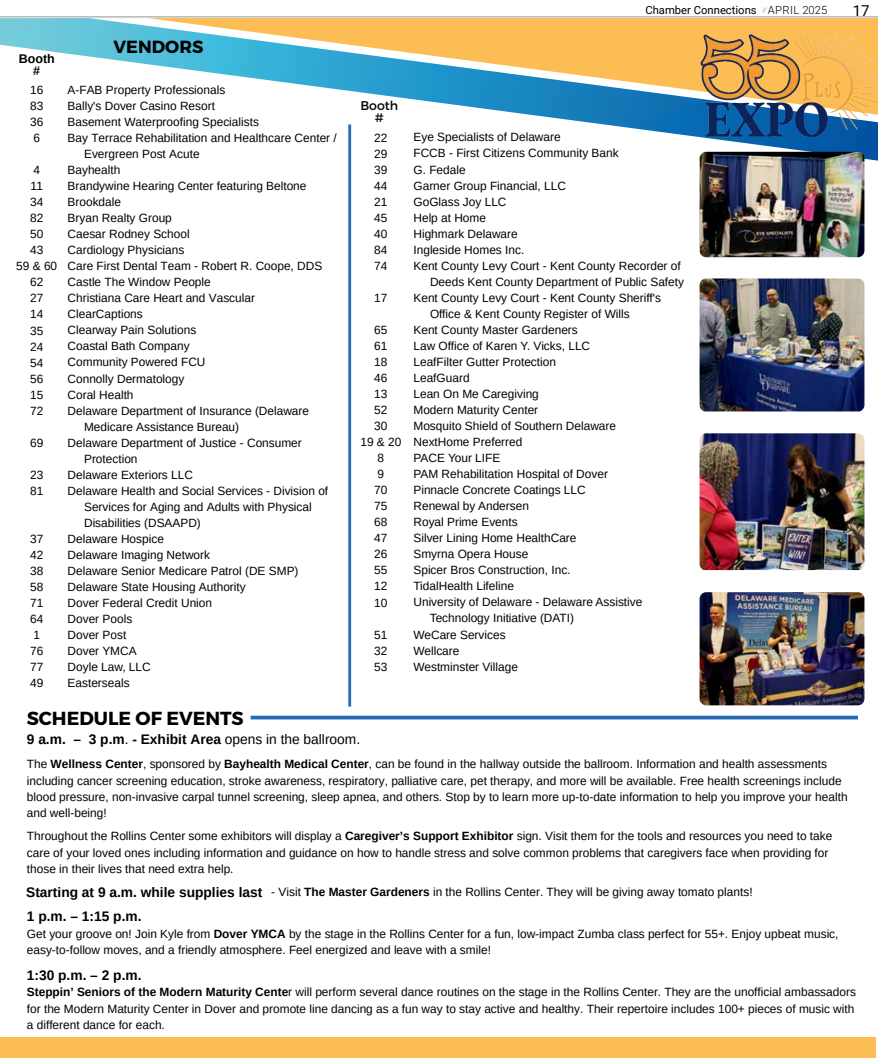
<style>
.page{position:relative;width:878px;height:1058px;background:#fff}
.page>*{position:absolute;margin:0;border:0;box-sizing:border-box;transform-origin:0 0}
.t1{font:700 18.88px "Montserrat";color:#000}
.t2{font:700 17.62px "Montserrat";color:#000}
.t3{font:15px "Roboto";color:#000}
.t4{font:700 13.88px "Arimo";color:#000}
.t5{font:700 12.62px/12.2px "Arimo";color:#000;text-align:center}
.t6{font:12.62px/12.2px "Montserrat";color:#000;text-align:center}
.t7{font:12px/16.2px "Arimo";color:#000}
.t8{font:11.88px/16px "Arimo";color:#000;text-align:justify}
.t9{font:11.25px "Roboto";color:#000}
.s1{font-weight:300}
.s2{font-weight:400}
.s3{font-weight:700}
</style>
<div class="page">
<hr style="left:0;top:17px;width:878px;height:1px;background:#939598">
<img style="left:0;top:18px;width:878px;height:143px">
<img style="left:699px;top:28px;width:179px;height:111px">
<div style="left:0;top:1037px;width:875px;height:20px;background:#fcbd55"></div>
<hr style="left:348px;top:124px;width:3px;height:582px;background:#266bb5">
<svg style="left:250px;top:715px;width:608px;height:4px;background:#4b84c1"></svg>
<img style="left:699px;top:152px;width:165px;height:105px">
<img style="left:699px;top:278px;width:165px;height:133px">
<img style="left:699px;top:433px;width:165px;height:137px">
<img style="left:699px;top:592px;width:165px;height:113px">
<p class="t5" style="left:19px;top:52px;width:38px">Booth #</p>
<h2 class="t2" style="left:113px;top:36px;width:91px">VENDORS</h2>
<p class="t8" style="left:68px;top:82px;width:159px">A-FAB Property Professionals</p>
<p class="t8" style="left:68px;top:98px;width:149px">Bally's Dover Casino Resort</p>
<p class="t8" style="left:68px;top:114px;width:193px">Basement Waterproofing Specialists</p>
<p class="t8" style="left:68px;top:130px;width:271px">Bay Terrace Rehabilitation and Healthcare Center /</p>
<p class="t8" style="left:84px;top:146px;width:117px">Evergreen Post Acute</p>
<p class="t8" style="left:68px;top:162px;width:54px">Bayhealth</p>
<p class="t8" style="left:68px;top:178px;width:240px">Brandywine Hearing Center featuring Beltone</p>
<p class="t8" style="left:68px;top:194px;width:55px">Brookdale</p>
<p class="t8" style="left:68px;top:210px;width:106px">Bryan Realty Group</p>
<p class="t8" style="left:68px;top:226px;width:124px">Caesar Rodney School</p>
<p class="t8" style="left:68px;top:242px;width:118px">Cardiology Physicians</p>
<p class="t8" style="left:68px;top:258px;width:256px">Care First Dental Team - Robert R. Coope, DDS</p>
<p class="t8" style="left:68px;top:274px;width:145px">Castle The Window People</p>
<p class="t8" style="left:68px;top:290px;width:189px">Christiana Care Heart and Vascular</p>
<p class="t8" style="left:68px;top:306px;width:77px">ClearCaptions</p>
<p class="t8" style="left:68px;top:322px;width:130px">Clearway Pain Solutions</p>
<p class="t8" style="left:68px;top:338px;width:124px">Coastal Bath Company</p>
<p class="t8" style="left:68px;top:354px;width:139px">Community Powered FCU</p>
<p class="t8" style="left:68px;top:370px;width:118px">Connolly Dermatology</p>
<p class="t8" style="left:68px;top:386px;width:67px">Coral Health</p>
<p class="t8" style="left:68px;top:402px;width:243px">Delaware Department of Insurance (Delaware</p>
<p class="t8" style="left:84px;top:418px;width:157px">Medicare Assistance Bureau)</p>
<p class="t8" style="left:68px;top:434px;width:236px">Delaware Department of Justice - Consumer</p>
<p class="t8" style="left:84px;top:450px;width:55px">Protection</p>
<p class="t8" style="left:68px;top:466px;width:127px">Delaware Exteriors LLC</p>
<p class="t8" style="left:68px;top:483px;width:262px">Delaware Health and Social Services - Division of</p>
<p class="t8" style="left:84px;top:499px;width:229px">Services for Aging and Adults with Physical</p>
<p class="t8" style="left:84px;top:515px;width:118px">Disabilities (DSAAPD)</p>
<p class="t8" style="left:68px;top:531px;width:98px">Delaware Hospice</p>
<p class="t8" style="left:68px;top:547px;width:144px">Delaware Imaging Network</p>
<p class="t8" style="left:68px;top:563px;width:232px">Delaware Senior Medicare Patrol (DE SMP)</p>
<p class="t8" style="left:68px;top:579px;width:180px">Delaware State Housing Authority</p>
<p class="t8" style="left:68px;top:595px;width:146px">Dover Federal Credit Union</p>
<p class="t8" style="left:68px;top:611px;width:66px">Dover Pools</p>
<p class="t8" style="left:68px;top:627px;width:60px">Dover Post</p>
<p class="t8" style="left:68px;top:643px;width:71px">Dover YMCA</p>
<p class="t8" style="left:68px;top:659px;width:85px">Doyle Law, LLC</p>
<p class="t8" style="left:68px;top:675px;width:64px">Easterseals</p>
<h1 class="t1" style="left:27px;top:706px;width:218px">SCHEDULE OF EVENTS</h1>
<p class="t8" style="left:30px;top:82px;width:15px">16<br>83<br>36<br>6</p>
<p class="t8" style="left:16px;top:162px;width:42px;text-align:center">4<br>11<br>34<br>82<br>50<br>43<br>59 &amp; 60<br>62<br>27<br>14<br>35<br>24<br>54<br>56<br>15<br>72</p>
<p class="t8" style="left:30px;top:435px;width:15px">69</p>
<p class="t8" style="left:30px;top:467px;width:15px">23<br>81</p>
<p class="t8" style="left:30px;top:531px;width:15px;text-align:left">37<br>42<br>38<br>58<br>71<br>64<br>1<br>76<br>77<br>49</p>
<p class="t9" style="left:645px;top:2px;width:183px">Chamber Connections <sup>//</sup> <span class="s1">APRIL 2025</span></p>
<p class="t3" style="left:852px;top:0;width:18px">17</p>
<p class="t6" style="left:360px;top:99px;width:39px">Booth #</p>
<p class="t8" style="left:374px;top:129px;width:15px">22<br>29<br>39<br>44<br>21<br>45<br>40<br>84<br>74</p>
<p class="t8" style="left:374px;top:290px;width:15px">17</p>
<p class="t8" style="left:360px;top:322px;width:42px;text-align:center">65<br>61<br>18<br>46<br>13<br>52<br>30<br>19 &amp; 20<br>8<br>9<br>70<br>75<br>68<br>47<br>26<br>55<br>12<br>10</p>
<p class="t8" style="left:374px;top:626px;width:15px">51<br>32<br>53</p>
<p class="t8" style="left:413px;top:129px;width:149px">Eye Specialists of Delaware</p>
<p class="t8" style="left:413px;top:145px;width:207px">FCCB - First Citizens Community Bank</p>
<p class="t8" style="left:413px;top:161px;width:54px">G. Fedale</p>
<p class="t8" style="left:413px;top:177px;width:154px">Garner Group Financial, LLC</p>
<p class="t8" style="left:413px;top:193px;width:95px">GoGlass Joy LLC</p>
<p class="t8" style="left:413px;top:209px;width:74px">Help at Home</p>
<p class="t8" style="left:413px;top:226px;width:106px">Highmark Delaware</p>
<p class="t8" style="left:413px;top:242px;width:112px">Ingleside Homes Inc.</p>
<p class="t8" style="left:413px;top:258px;width:269px">Kent County Levy Court - Kent County Recorder of</p>
<p class="t8" style="left:430px;top:274px;width:255px">Deeds Kent County Department of Public Safety</p>
<p class="t8" style="left:413px;top:290px;width:249px">Kent County Levy Court - Kent County Sheriff's</p>
<p class="t8" style="left:430px;top:306px;width:201px">Office &amp; Kent County Register of Wills</p>
<p class="t8" style="left:413px;top:322px;width:166px">Kent County Master Gardeners</p>
<p class="t8" style="left:413px;top:338px;width:178px">Law Office of Karen Y. Vicks, LLC</p>
<p class="t8" style="left:413px;top:354px;width:144px">LeafFilter Gutter Protection</p>
<p class="t8" style="left:413px;top:370px;width:58px">LeafGuard</p>
<p class="t8" style="left:413px;top:386px;width:127px">Lean On Me Caregiving</p>
<p class="t8" style="left:413px;top:402px;width:126px">Modern Maturity Center</p>
<p class="t8" style="left:413px;top:418px;width:204px">Mosquito Shield of Southern Delaware</p>
<p class="t8" style="left:413px;top:434px;width:110px">NextHome Preferred</p>
<p class="t8" style="left:413px;top:450px;width:88px">PACE Your LIFE</p>
<p class="t8" style="left:413px;top:466px;width:196px">PAM Rehabilitation Hospital of Dover</p>
<p class="t8" style="left:413px;top:482px;width:174px">Pinnacle Concrete Coatings LLC</p>
<p class="t8" style="left:413px;top:498px;width:117px">Renewal by Andersen</p>
<p class="t8" style="left:413px;top:514px;width:106px">Royal Prime Events</p>
<p class="t8" style="left:413px;top:530px;width:164px">Silver Lining Home HealthCare</p>
<p class="t8" style="left:413px;top:546px;width:116px">Smyrna Opera House</p>
<p class="t8" style="left:413px;top:562px;width:158px">Spicer Bros Construction, Inc.</p>
<p class="t8" style="left:413px;top:578px;width:102px">TidalHealth Lifeline</p>
<p class="t8" style="left:413px;top:594px;width:230px">University of Delaware - Delaware Assistive</p>
<p class="t8" style="left:430px;top:610px;width:146px">Technology Initiative (DATI)</p>
<p class="t8" style="left:413px;top:626px;width:94px">WeCare Services</p>
<p class="t8" style="left:413px;top:642px;width:47px">Wellcare</p>
<p class="t8" style="left:413px;top:658px;width:106px">Westminster Village</p>
<p class="t4" style="left:27px;top:730px;width:335px">9 a.m. – 3 p.m<span class="s2">.</span> - Exhibit Area <span class="s2">opens in the ballroom.</span></p>
<p class="t7" style="left:27px;top:756px;width:822px">The <span class="s3">Wellness Center</span>, sponsored by <span class="s3">Bayhealth Medical Center</span>, can be found in the hallway outside the ballroom. Information and health assessments including cancer screening education, stroke awareness, respiratory, palliative care, pet therapy, and more will be available. Free health screenings include blood pressure, non-invasive carpal tunnel screening, sleep apnea, and others. Stop by to learn more up-to-date information to help you improve your health and well-being!</p>
<p class="t7" style="left:27px;top:828px;width:807px">Throughout the Rollins Center some exhibitors will display a <span class="s3">Caregiver’s Support Exhibitor</span> sign. Visit them for the tools and resources you need to take care of your loved ones including information and guidance on how to handle stress and solve common problems that caregivers face when providing for those in their lives that need extra help.</p>
<p class="t7" style="left:271px;top:884px;width:483px">- Visit <span class="s3">The Master Gardeners</span> in the Rollins Center. They will be giving away tomato plants!</p>
<p class="t4" style="left:27px;top:907px;width:116px">1 p.m. – 1:15 p.m.</p>
<p class="t7" style="left:27px;top:926px;width:813px">Get your groove on! Join Kyle from <span class="s3">Dover YMCA</span> by the stage in the Rollins Center for a fun, low-impact Zumba class perfect for 55+. Enjoy upbeat music, easy-to-follow moves, and a friendly atmosphere. Feel energized and leave with a smile!</p>
<p class="t4" style="left:27px;top:965px;width:116px">1:30 p.m. – 2 p.m.</p>
<p class="t7" style="left:27px;top:984px;width:830px"><span class="s3">Steppin’ Seniors of the Modern Maturity Cente</span>r will perform several dance routines on the stage in the Rollins Center. They are the unofficial ambassadors for the Modern Maturity Center in Dover and promote line dancing as a fun way to stay active and healthy. Their repertoire includes 100+ pieces of music with a different dance for each.</p>
<p class="t4" style="left:26px;top:882px;width:238px">Starting at 9 a.m. while supplies last</p>
</div>
